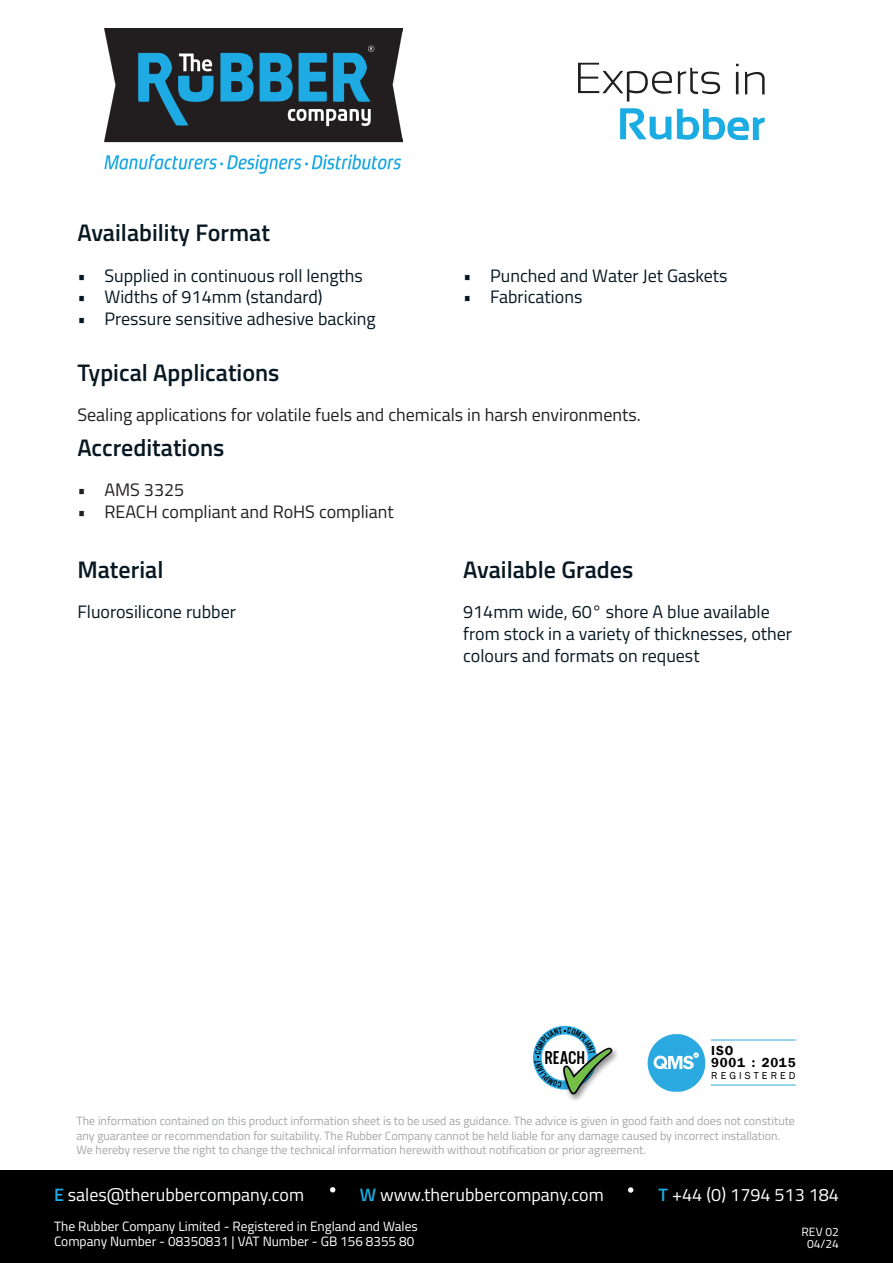
<style>
.page{position:relative;width:893px;height:1263px;background:#fff}
.page>*{position:absolute;margin:0;border:0;box-sizing:border-box;transform-origin:0 0}
.t1{font:600 24px "Titillium Web";color:#071822}
.t2{font:19.2px "Alternate Got No 3 D";letter-spacing:-.01em;color:#000}
.t3{font:18px/21.6px "Titillium Web";color:#071822}
.t4{font:18px "Titillium Web";color:#231f20}
.t5{font:18px "Titillium Web";color:#fff}
.t6{font:13.5px "Titillium Web";color:#fff}
.t7{font:600 13.5px "Franklin Gothic";letter-spacing:.06em;color:#000}
.t8{font:12px/14.4px "Titillium Web";color:#a4a5a9}
.t9{font:12px "Titillium Web";color:#fff}
.t10{font:10.35px "Franklin Gothic";letter-spacing:.3em;color:#000}
.s1{font-weight:600;color:#1bace3}
</style>
<div class="page">
<img style="left:104px;top:29px;width:298px;height:144px">
<div style="left:0;top:1170px;width:893px;height:93px;background:#000"></div>
<svg style="left:330px;top:1187px;width:5px;height:5px"></svg>
<svg style="left:628px;top:1187px;width:5px;height:6px"></svg>
<hr style="left:711px;top:1040px;width:85px;height:1px;background:#2baae2">
<hr style="left:711px;top:1085px;width:85px;height:1px;background:#2baae2">
<svg style="left:647px;top:1034px;width:59px;height:58px"></svg>
<img style="left:568px;top:1048px;width:49px;height:52px">
<svg style="left:620px;top:108px;width:51px;height:32px"></svg>
<svg style="left:677px;top:109px;width:88px;height:31px"></svg>
<svg style="left:745px;top:72px;width:20px;height:22px"></svg>
<svg style="left:578px;top:63px;width:94px;height:39px"></svg>
<svg style="left:678px;top:68px;width:42px;height:26px"></svg>
<svg style="left:736px;top:72px;width:2px;height:22px"></svg>
<svg style="left:533px;top:1026px;width:79px;height:68px"></svg>
<p class="t1" style="left:77px;top:215px;width:194px">Availability Format</p>
<p class="t3" style="left:77px;top:264px;width:287px">• Supplied in continuous roll lengths</p>
<p class="t3" style="left:77px;top:285px;width:247px">• Widths of 914mm (standard)</p>
<p class="t3" style="left:77px;top:307px;width:300px">• Pressure sensitive adhesive backing</p>
<p class="t1" style="left:77px;top:355px;width:204px">Typical Applications</p>
<p class="t4" style="left:77px;top:402px;width:565px">Sealing applications for volatile fuels and chemicals in harsh environments.</p>
<p class="t1" style="left:77px;top:430px;width:149px">Accreditations</p>
<p class="t4" style="left:77px;top:477px;width:108px">• AMS 3325</p>
<p class="t4" style="left:77px;top:498px;width:318px">• REACH compliant and RoHS compliant</p>
<p class="t1" style="left:77px;top:552px;width:88px">Material</p>
<p class="t3" style="left:463px;top:600px;width:330px">914mm wide, 60° shore A blue available from stock in a variety of thicknesses, other colours and formats on request</p>
<p class="t3" style="left:463px;top:264px;width:266px">• Punched and Water Jet Gaskets</p>
<p class="t3" style="left:463px;top:285px;width:121px">• Fabrications</p>
<p class="t1" style="left:463px;top:552px;width:172px">Available Grades</p>
<p class="t3" style="left:77px;top:600px;width:160px">Fluorosilicone rubber</p>
<p class="t2" style="left:545px;top:1047px;width:42px">REACH</p>
<p class="t7" style="left:711px;top:1042px;width:24px">ISO</p>
<p class="t7" style="left:711px;top:1054px;width:86px">9001 : 2015</p>
<p class="t10" style="left:711px;top:1069px;width:86px">REGISTERED</p>
<p class="t8" style="left:77px;top:1113px;width:720px">The information contained on this product information sheet is to be used as guidance. The advice is given in good faith and does not constitute any guarantee or recommendation for suitability. The Rubber Company cannot be held liable for any damage caused by incorrect installation.<br>We hereby reserve the right to change the technical information herewith without notification or prior agreement.</p>
<p class="t5" style="left:54px;top:1182px;width:252px"><span class="s1">E</span> sales@therubbercompany.com</p>
<p class="t5" style="left:360px;top:1182px;width:246px"><span class="s1">W</span> www.therubbercompany.com</p>
<p class="t5" style="left:659px;top:1182px;width:182px"><span class="s1">T</span> +44 (0) 1794 513 184</p>
<p class="t6" style="left:54px;top:1217px;width:365px">The Rubber Company Limited - Registered in England and Wales</p>
<p class="t6" style="left:54px;top:1232px;width:362px">Company Number - 08350831 | VAT Number - GB 156 8355 80</p>
<p class="t9" style="left:801px;top:1223px;width:39px">REV 02</p>
<p class="t9" style="left:807px;top:1235px;width:33px">04/24</p>
</div>
